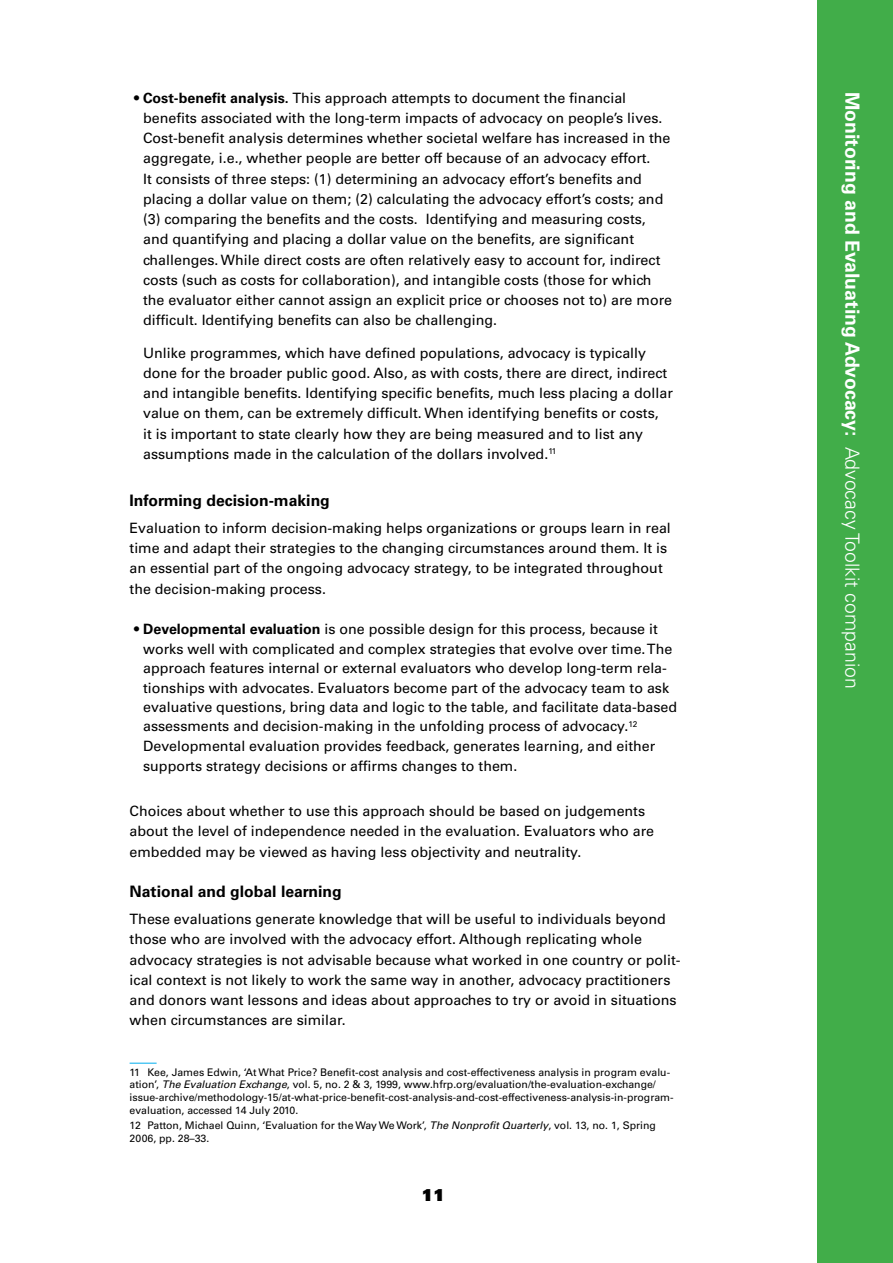
<style>
.page{position:relative;width:893px;height:1263px;background:#fff}
.page>*{position:absolute;margin:0;border:0;box-sizing:border-box;transform-origin:0 0}
.t1{font:700 19.5px "Univers";color:#fff}
.t2{font:900 16.5px "Univers";color:#000}
.t3{font:700 15.75px "Univers";color:#000}
.t4{font:14.25px/20.2px "Univers";color:#000}
.t5{font:10.5px/12.6px "Univers";color:#000}
.s1{font-weight:700}
.s2{font-style:italic}
.s3{font-weight:300}
</style>
<div class="page">
<div style="left:818px;top:0;width:75px;height:1263px;background:#41ad49"></div>
<svg style="left:130px;top:1063px;width:27px;height:1px"></svg>
<p class="t4" style="left:143px;top:87px;width:531px;text-indent:-9px"><span class="s1">• Cost-benefit analysis.</span> This approach attempts to document the financial benefits associated with the long-term impacts of advocacy on people’s lives.<br>Cost-benefit analysis determines whether societal welfare has increased in the aggregate, i.e., whether people are better off because of an advocacy effort.<br>It consists of three steps: (1) determining an advocacy effort’s benefits and placing a dollar value on them; (2) calculating the advocacy effort’s costs; and (3) comparing the benefits and the costs. Identifying and measuring costs, and quantifying and placing a dollar value on the benefits, are significant challenges. While direct costs are often relatively easy to account for, indirect costs (such as costs for collaboration), and intangible costs (those for which the evaluator either cannot assign an explicit price or chooses not to) are more difficult. Identifying benefits can also be challenging.</p>
<p class="t4" style="left:143px;top:342px;width:531px">Unlike programmes, which have defined populations, advocacy is typically done for the broader public good. Also, as with costs, there are direct, indirect and intangible benefits. Identifying specific benefits, much less placing a dollar value on them, can be extremely difficult. When identifying benefits or costs,<br>it is important to state clearly how they are being measured and to list any assumptions made in the calculation of the dollars involved.<sup>11</sup></p>
<p class="t3" style="left:130px;top:491px;width:202px">Informing decision-making</p>
<p class="t4" style="left:130px;top:518px;width:543px">Evaluation to inform decision-making helps organizations or groups learn in real time and adapt their strategies to the changing circumstances around them. It is an essential part of the ongoing advocacy strategy, to be integrated throughout the decision-making process.</p>
<p class="t4" style="left:143px;top:619px;width:535px;line-height:19.5px;text-indent:-9px"><span class="s1">• Developmental evaluation</span> is one possible design for this process, because it works well with complicated and complex strategies that evolve over time. The approach features internal or external evaluators who develop long-term rela&shy;tionships with advocates. Evaluators become part of the advocacy team to ask evaluative questions, bring data and logic to the table, and facilitate data-based assessments and decision-making in the unfolding process of advocacy.<sup>12<br></sup>Developmental evaluation provides feedback, generates learning, and either supports strategy decisions or affirms changes to them.</p>
<p class="t4" style="left:130px;top:801px;width:526px">Choices about whether to use this approach should be based on judgements about the level of independence needed in the evaluation. Evaluators who are embedded may be viewed as having less objectivity and neutrality.</p>
<p class="t3" style="left:130px;top:882px;width:214px">National and global learning</p>
<p class="t4" style="left:130px;top:909px;width:552px">These evaluations generate knowledge that will be useful to individuals beyond those who are involved with the advocacy effort. Although replicating whole advocacy strategies is not advisable because what worked in one country or polit&shy;ical context is not likely to work the same way in another, advocacy practitioners and donors want lessons and ideas about approaches to try or avoid in situations when circumstances are similar.</p>
<p class="t5" style="left:130px;top:1066px;width:546px">11 Kee, James Edwin, ‘At What Price? Benefit-cost analysis and cost-effectiveness analysis in program evalu&shy;ation’, <span class="s2">The Evaluation Exchange</span>, vol. 5, no. 2 &amp; 3, 1999, www.hfrp.org/evaluation/the-evaluation-exchange/ issue-archive/methodology-15/at-what-price-benefit-cost-analysis-and-cost-effectiveness-analysis-in-program&shy;evaluation, accessed 14 July 2010.</p>
<p class="t5" style="left:130px;top:1119px;width:528px">12 Patton, Michael Quinn, ‘Evaluation for the Way We Work’, <span class="s2">The Nonprofit Quarterly</span>, vol. 13, no. 1, Spring<br>2006, pp. 28–33.</p>
<p class="t2" style="left:422px;top:1185px;width:25px">11</p>
<h1 class="t1" style="left:864px;top:92px;width:598px;rotate:90deg">Monitoring and Evaluating Advocacy: <span class="s3">Advocacy Toolkit companion</span></h1>
</div>
